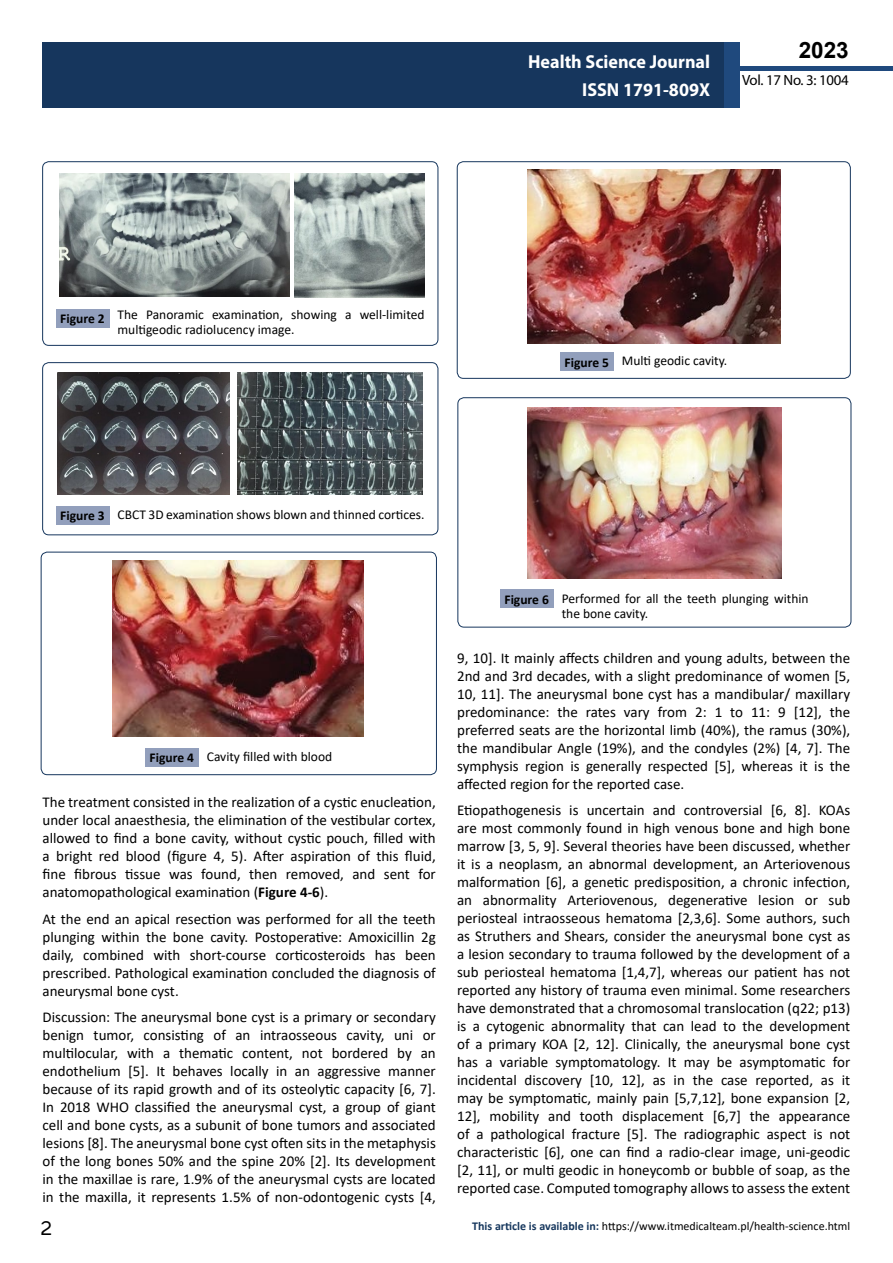
<style>
.page{position:relative;width:893px;height:1263px;background:#fff}
.page>*{position:absolute;margin:0;border:0;box-sizing:border-box;transform-origin:0 0}
.t1{font:25.5px "Tunga";color:#000}
.t2{font:700 22.5px "Arial";color:#000}
.t3{font:700 18.75px/27.2px "Myriad Pro";color:#fff;text-align:right;scale:.96 1}
.t4{font:15px/18px "Calibri";color:#000;text-align:justify}
.t5{font:14.85px "Myriad Pro";letter-spacing:-.02em;color:#000}
.t6{font:13.5px/14.9px "Calibri";color:#000}
.t7{font:12px "Calibri";color:#000}
.s1{font-weight:700}
.s2{font-weight:700;color:#16375d}
</style>
<div class="page">
<div style="left:722px;top:66px;width:171px;height:5px;background:#1f497d"></div>
<div style="left:43px;top:42px;width:682px;height:66px;background:#16365d"></div>
<div style="left:725px;top:42px;width:15px;height:66px;background:#1f497d"></div>
<div style="left:43px;top:162px;width:395px;height:183px;border:1px solid #16365d;border-radius:6px"></div>
<img style="left:295px;top:173px;width:130px;height:124px">
<img style="left:60px;top:173px;width:229px;height:124px">
<div style="left:56px;top:309px;width:53px;height:18px;background:#929fbc"></div>
<div style="left:43px;top:362px;width:395px;height:173px;border:1px solid #16365d;border-radius:6px"></div>
<img style="left:237px;top:373px;width:186px;height:121px">
<img style="left:58px;top:373px;width:171px;height:121px">
<div style="left:56px;top:506px;width:53px;height:19px;background:#929fbc"></div>
<div style="left:41px;top:552px;width:396px;height:223px;border:1px solid #16365d;border-radius:6px"></div>
<img style="left:112px;top:560px;width:251px;height:176px">
<div style="left:145px;top:748px;width:53px;height:19px;background:#929fbc"></div>
<div style="left:457px;top:162px;width:393px;height:216px;border:1px solid #16365d;border-radius:6px"></div>
<img style="left:527px;top:170px;width:253px;height:174px">
<div style="left:560px;top:352px;width:53px;height:19px;background:#929fbc"></div>
<div style="left:458px;top:398px;width:393px;height:229px;border:1px solid #16365d;border-radius:6px"></div>
<img style="left:528px;top:407px;width:253px;height:171px">
<div style="left:500px;top:590px;width:53px;height:18px;background:#929fbc"></div>
<p class="t3" style="left:528px;top:48px;width:191px">Health Science Journal<br>ISSN 1791-809X</p>
<h2 class="t2" style="left:799px;top:35px;width:52px">2023</h2>
<p class="t5" style="left:742px;top:71px;width:108px">Vol. 17 No. 3: 1004</p>
<p class="t6" style="left:118px;top:307px;width:308px;text-indent:-57px"><span class="s1">Figure 2</span> The Panoramic examination, showing a well-limited multigeodic radiolucency image.</p>
<p class="t6" style="left:565px;top:353px;width:164px"><span class="s1">Figure 5</span> Multi geodic cavity.</p>
<p class="t6" style="left:60px;top:507px;width:366px"><span class="s1">Figure 3</span> CBCT 3D examination shows blown and thinned cortices.</p>
<p class="t6" style="left:150px;top:749px;width:184px"><span class="s1">Figure 4</span> Cavity filled with blood</p>
<p class="t4" style="left:43px;top:793px;width:395px">The treatment consisted in the realization of a cystic enucleation, under local anaesthesia, the elimination of the vestibular cortex, allowed to find a bone cavity, without cystic pouch, filled with a bright red blood (figure 4, 5). After aspiration of this fluid, fine fibrous tissue was found, then removed, and sent for anatomopathological examination (<span class="s1">Figure 4-6</span>).</p>
<p class="t4" style="left:43px;top:909px;width:395px">At the end an apical resection was performed for all the teeth plunging within the bone cavity. Postoperative: Amoxicillin 2g daily, combined with short-course corticosteroids has been prescribed. Pathological examination concluded the diagnosis of aneurysmal bone cyst.</p>
<p class="t4" style="left:43px;top:1008px;width:395px">Discussion: The aneurysmal bone cyst is a primary or secondary benign tumor, consisting of an intraosseous cavity, uni or multilocular, with a thematic content, not bordered by an endothelium [5]. It behaves locally in an aggressive manner because of its rapid growth and of its osteolytic capacity [6, 7].<br>In 2018 WHO classified the aneurysmal cyst, a group of giant cell and bone cysts, as a subunit of bone tumors and associated lesions [8]. The aneurysmal bone cyst often sits in the metaphysis of the long bones 50% and the spine 20% [2]. Its development in the maxillae is rare, 1.9% of the aneurysmal cysts are located in the maxilla, it represents 1.5% of non-odontogenic cysts [4,</p>
<p class="t6" style="left:562px;top:591px;width:248px;text-indent:-57px"><span class="s1">Figure 6</span> Performed for all the teeth plunging within the bone cavity.</p>
<p class="t4" style="left:457px;top:648px;width:395px">9, 10]. It mainly affects children and young adults, between the 2nd and 3rd decades, with a slight predominance of women [5, 10, 11]. The aneurysmal bone cyst has a mandibular/ maxillary predominance: the rates vary from 2: 1 to 11: 9 [12], the preferred seats are the horizontal limb (40%), the ramus (30%), the mandibular Angle (19%), and the condyles (2%) [4, 7]. The symphysis region is generally respected [5], whereas it is the affected region for the reported case.</p>
<p class="t4" style="left:457px;top:801px;width:395px">Etiopathogenesis is uncertain and controversial [6, 8]. KOAs are most commonly found in high venous bone and high bone marrow [3, 5, 9]. Several theories have been discussed, whether it is a neoplasm, an abnormal development, an Arteriovenous malformation [6], a genetic predisposition, a chronic infection, an abnormality Arteriovenous, degenerative lesion or sub periosteal intraosseous hematoma [2,3,6]. Some authors, such as Struthers and Shears, consider the aneurysmal bone cyst as a lesion secondary to trauma followed by the development of a sub periosteal hematoma [1,4,7], whereas our patient has not reported any history of trauma even minimal. Some researchers have demonstrated that a chromosomal translocation (q22; p13) is a cytogenic abnormality that can lead to the development of a primary KOA [2, 12]. Clinically, the aneurysmal bone cyst has a variable symptomatology. It may be asymptomatic for incidental discovery [10, 12], as in the case reported, as it may be symptomatic, mainly pain [5,7,12], bone expansion [2, 12], mobility and tooth displacement [6,7] the appearance of a pathological fracture [5]. The radiographic aspect is not characteristic [6], one can find a radio-clear image, uni-geodic [2, 11], or multi geodic in honeycomb or bubble of soap, as the reported case. Computed tomography allows to assess the extent</p>
<h1 class="t1" style="left:41px;top:1211px;width:13px">2</h1>
<p class="t7" style="left:472px;top:1217px;width:380px"><span class="s2">This article is available in:</span> https://www.itmedicalteam.pl/health-science.html</p>
</div>
